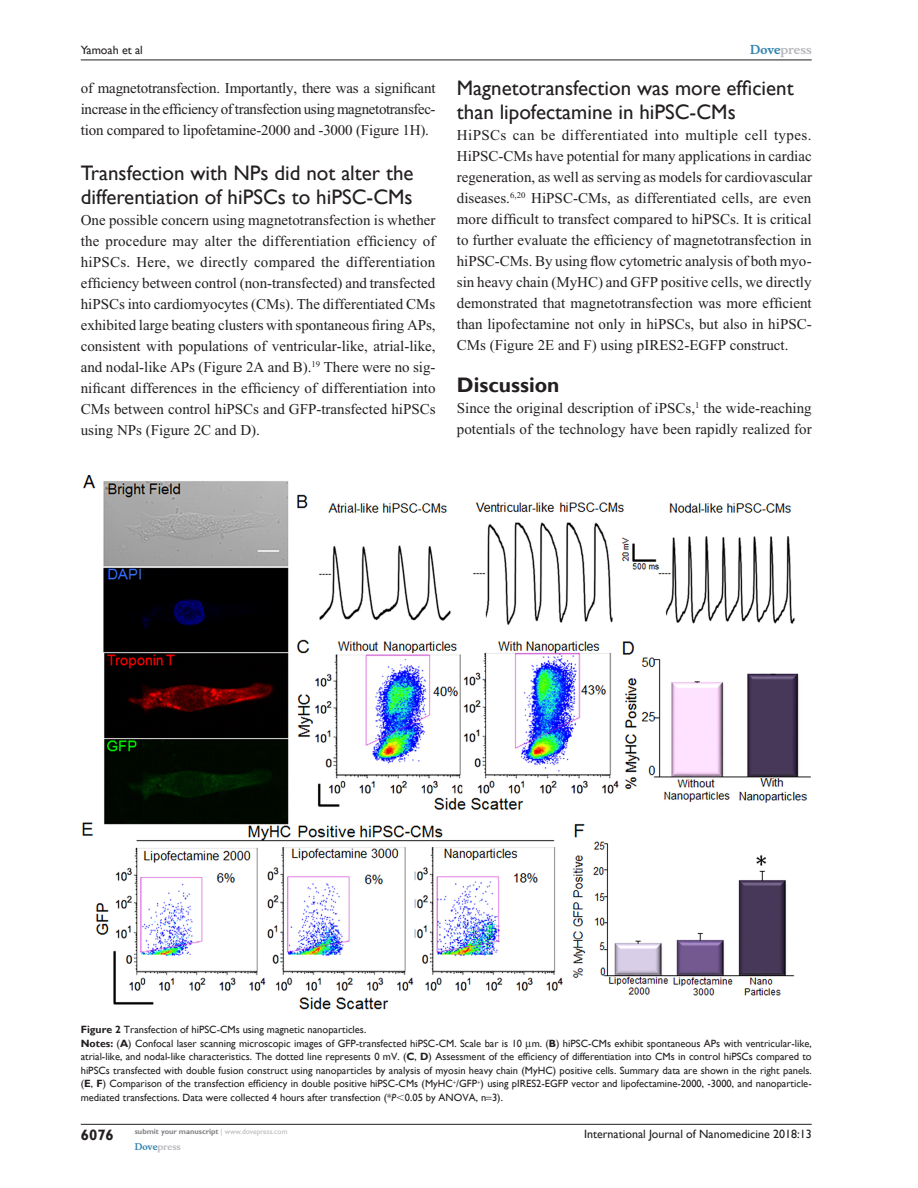
<style>
.page{position:relative;width:918px;height:1188px;background:#fff}
.page>*{position:absolute;margin:0;border:0;box-sizing:border-box;transform-origin:0 0}
.H2-2li{font:21px/24px "Gill Sans";color:#231f20}
.t1{font:700 21px "Gill Sans";color:#231f20}
.TxF{font:15px/21px "Times New Roman";color:#231f20;text-align:justify}
.t2{font:700 15px "Gill Sans";color:#231f20}
.t3{font:12px "Gill Sans";color:#231f20}
.t4{font:700 12px "Musee";color:#b8b9bc}
.FigSNRI{font:10.5px/13.5px "Gill Sans";color:#231f20;text-align:justify}
.FigC{font:10.5px "Gill Sans";color:#231f20}
.t5{font:700 9px "Musee";color:#b8b9bc}
.t6{font:700 7.5px "Gill Sans";color:#808285}
.s1{color:#3485ae}
.s2{font-weight:700}
.s3{font-style:italic}
.s4{font-family:"Mathematical Pi One"}
.s5{font-weight:400;color:#b8b9bc}
</style>
<div class="page">
<hr style="left:81px;top:1124px;width:731px;height:1px;background:#231f20">
<hr style="left:81px;top:60px;width:731px;height:1px;background:#231f20">
<img style="left:82px;top:475px;width:728px;height:534px">
<p class="t3" style="left:81px;top:43px;width:64px">Yamoah et al</p>
<p class="TxF" style="left:81px;top:77px;width:356px">of magnetotransfection. Importantly, there was a significant increase in the efficiency of transfection using magnetotransfec&shy;tion compared to lipofetamine-2000 and -3000 (Figure 1H).</p>
<p class="H2-2li" style="left:81px;top:161px;width:334px">Transfection with NPs did not alter the differentiation of hiPSCs to hiPSC-CMs</p>
<p class="TxF" style="left:81px;top:209px;width:356px">One possible concern using magnetotransfection is whether the procedure may alter the differentiation efficiency of hiPSCs. Here, we directly compared the differentiation efficiency between control (non-transfected) and transfected hiPSCs into cardiomyocytes (CMs). The differentiated CMs exhibited large beating clusters with spontaneous firing APs, consistent with populations of ventricular-like, atrial-like, and nodal-like APs (Figure 2A and B).<sup>19</sup> There were no sig&shy;nificant differences in the efficiency of differentiation into CMs between control hiPSCs and GFP-transfected hiPSCs using NPs (Figure 2C and D).</p>
<p class="t4" style="left:750px;top:43px;width:63px"><span class="s1">Dove</span>press</p>
<p class="H2-2li" style="left:457px;top:77px;width:338px">Magnetotransfection was more efficient than lipofectamine in hiPSC-CMs</p>
<p class="TxF" style="left:457px;top:125px;width:357px">HiPSCs can be differentiated into multiple cell types.<br>HiPSC-CMs have potential for many applications in cardiac regeneration, as well as serving as models for cardiovascular diseases.<sup>6,20</sup> HiPSC-CMs, as differentiated cells, are even more difficult to transfect compared to hiPSCs. It is critical to further evaluate the efficiency of magnetotransfection in hiPSC-CMs. By using flow cytometric analysis of both myo&shy;sin heavy chain (MyHC) and GFP positive cells, we directly demonstrated that magnetotransfection was more efficient than lipofectamine not only in hiPSCs, but also in hiPSC-CMs (Figure 2E and F) using pIRES2-EGFP construct.</p>
<h1 class="t1" style="left:457px;top:373px;width:104px">Discussion</h1>
<p class="TxF" style="left:457px;top:398px;width:356px">Since the original description of iPSCs,<sup>1</sup> the wide-reaching potentials of the technology have been rapidly realized for</p>
<p class="FigC" style="left:81px;top:1024px;width:287px"><span class="s2">Figure 2</span> Transfection of hiPSC-CMs using magnetic nanoparticles.</p>
<p class="FigSNRI" style="left:81px;top:1037px;width:732px"><span class="s2">Notes:</span> (<span class="s2">A</span>) Confocal laser scanning microscopic images of GFP-transfected hiPSC-CM. Scale bar is 10 m. (<span class="s2">B</span>) hiPSC-CMs exhibit spontaneous APs with ventricular-like, atrial-like, and nodal-like characteristics. The dotted line represents 0 mV. (<span class="s2">C</span>, <span class="s2">D</span>) Assessment of the efficiency of differentiation into CMs in control hiPSCs compared to hiPSCs transfected with double fusion construct using nanoparticles by analysis of myosin heavy chain (MyHC) positive cells. Summary data are shown in the right panels. (<span class="s2">E</span>, <span class="s2">F</span>) Comparison of the transfection efficiency in double positive hiPSC-CMs (MyHC /GFP ) using pIRES2-EG FP vector and lipofectamine-2000, -3000, and nanoparticle&shy;mediated transfections. Data were collected 4 hours after transfection (*<span class="s3">P</span><span class="s4">,</span>0.05 by ANOVA, n 3).</p>
<p class="t2" style="left:81px;top:1126px;width:35px">6076</p>
<p class="t6" style="left:135px;top:1127px;width:154px">submit your manuscript <span class="s5">| www.dovepress.com</span></p>
<p class="t5" style="left:135px;top:1141px;width:48px"><span class="s1">Dove</span>press</p>
<p class="t3" style="left:584px;top:1127px;width:229px">International Journal of Nanomedicine 2018:13</p>
</div>
